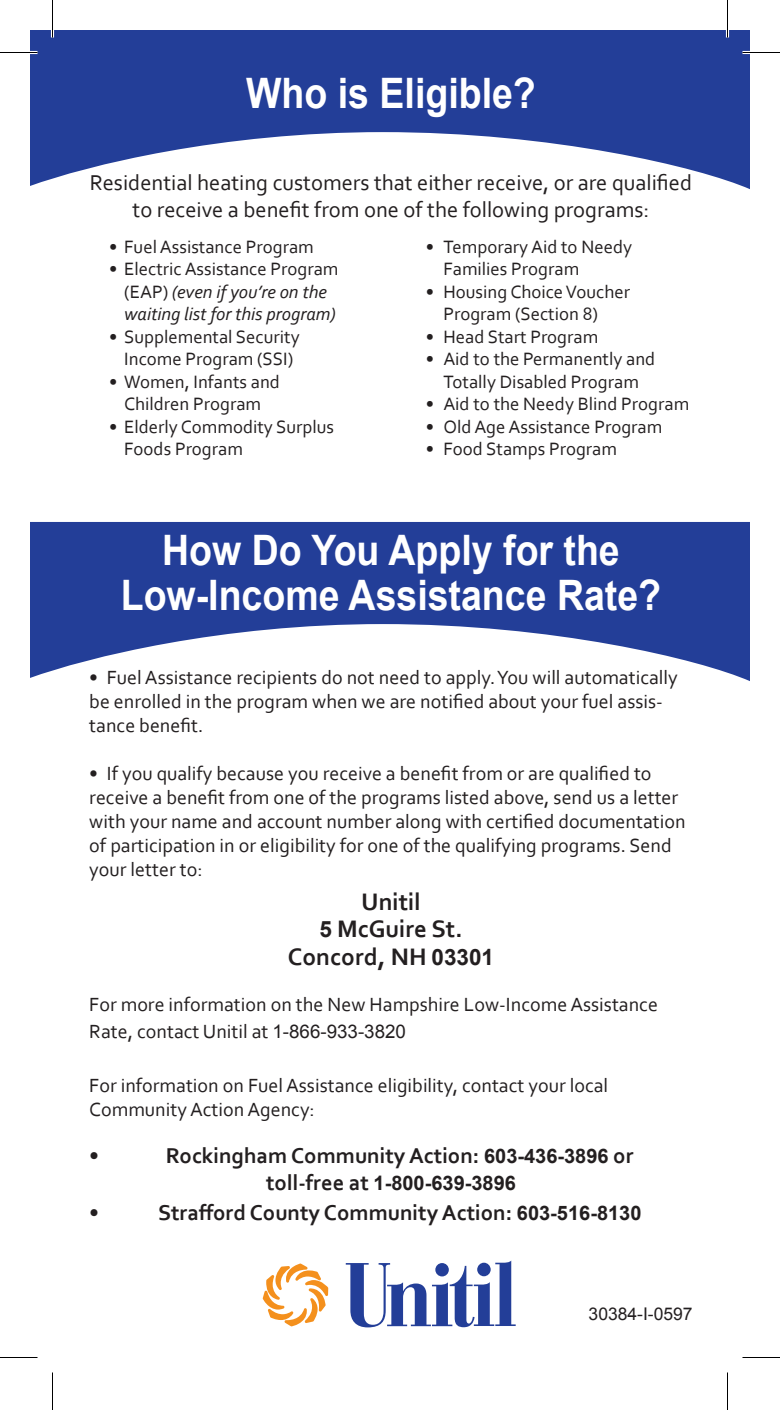
<style>
.page{position:relative;width:780px;height:1410px;background:#fff}
.page>*{position:absolute;margin:0;border:0;box-sizing:border-box;transform-origin:0 0}
.t1{font:700 42px/45px "Arial";color:#fff;text-align:center;scale:.89 1}
.t2{font:700 25px "Corbel";color:#231f20}
.t3{font:22.5px/27px "Corbel";color:#231f20;text-align:center}
.t4{font:700 22.5px "Corbel";color:#231f20}
.t5{font:20px/24px "Corbel";color:#231f20}
.t6{font:700 20px "Arial";color:#231f20}
.t7{font:18.75px/22.5px "Corbel";color:#231f20;text-align:center}
.t8{font:italic 18.75px/22.5px "Corbel";color:#231f20}
.t9{font:17.5px "Arial";color:#231f20}
.s1{font-style:normal}
.s2{font-family:"Arial";font-size:22.5px}
.s3{font-family:"Arial";font-size:18.75px}
.s4{font-family:"Arial";font-size:20px}
.s5{font-family:"Corbel";font-size:22.5px}
</style>
<div class="page">
<svg style="left:30px;top:30px;width:720px;height:159px;fill:#233e98"></svg>
<svg style="left:30px;top:522px;width:720px;height:159px;fill:#233e98"></svg>
<svg style="left:263px;top:1264px;width:65px;height:62px"></svg>
<svg style="left:346px;top:1261px;width:170px;height:66px"></svg>
<hr style="left:0;top:51px;width:38px;height:3px;background:#fff">
<hr style="left:742px;top:51px;width:38px;height:3px;background:#fff">
<hr style="left:51px;top:0;width:3px;height:38px;background:#fff">
<hr style="left:726px;top:0;width:3px;height:38px;background:#fff">
<hr style="left:0;top:52px;width:38px;height:1px;background:#000">
<hr style="left:742px;top:52px;width:38px;height:1px;background:#000">
<hr style="left:0;top:1357px;width:38px;height:1px;background:#000">
<hr style="left:742px;top:1357px;width:38px;height:1px;background:#000">
<hr style="left:52px;top:0;width:1px;height:38px;background:#000">
<hr style="left:52px;top:1372px;width:1px;height:38px;background:#000">
<hr style="left:727px;top:0;width:1px;height:38px;background:#000">
<hr style="left:727px;top:1372px;width:1px;height:38px;background:#000">
<p class="t1" style="left:246px;top:72px;width:327px">Who is Eligible?</p>
<p class="t3" style="left:90px;top:169px;width:604px">Residential heating customers that either receive, or are qualified to receive a benefit from one of the following programs:</p>
<p class="t7" style="left:109px;top:235px;width:206px">• Fuel Assistance Program</p>
<p class="t7" style="left:109px;top:257px;width:231px">• Electric Assistance Program</p>
<p class="t8" style="left:124px;top:280px;width:213px"><span class="s1">(EAP)</span> (even if you’re on the waiting list for this program)</p>
<p class="t7" style="left:109px;top:325px;width:192px">• Supplemental Security<br>Income Program (SSI)</p>
<p class="t7" style="left:109px;top:370px;width:172px">• Women, Infants and<br>Children Program</p>
<p class="t7" style="left:124px;top:415px;width:211px;text-align:left;text-indent:-15px">• Elderly Commodity Surplus<br>Foods Program</p>
<p class="t7" style="left:443px;top:235px;width:190px;text-align:left;text-indent:-17px">• Temporary Aid to Needy<br>Families Program</p>
<p class="t7" style="left:443px;top:280px;width:188px;text-align:left;text-indent:-17px">• Housing Choice Voucher<br>Program (Section 8)</p>
<p class="t7" style="left:426px;top:325px;width:174px">• Head Start Program</p>
<p class="t7" style="left:426px;top:347px;width:231px">• Aid to the Permanently and<br>Totally Disabled Program</p>
<p class="t7" style="left:426px;top:392px;width:265px">• Aid to the Needy Blind Program</p>
<p class="t7" style="left:426px;top:415px;width:238px">• Old Age Assistance Program</p>
<p class="t7" style="left:426px;top:437px;width:193px">• Food Stamps Program</p>
<p class="t1" style="left:121px;top:529px;width:609px">How Do You Apply for the<br>Low-Income Assistance Rate?</p>
<p class="t5" style="left:89px;top:664px;width:590px">• Fuel Assistance recipients do not need to apply. You will automatically be enrolled in the program when we are notified about your fuel assis&shy;tance benefit.</p>
<p class="t5" style="left:89px;top:760px;width:598px">• If you qualify because you receive a benefit from or are qualified to receive a benefit from one of the programs listed above, send us a letter with your name and account number along with certified documentation of participation in or eligibility for one of the qualifying programs. Send your letter to:</p>
<p class="t2" style="left:361px;top:886px;width:61px">Unitil</p>
<p class="t2" style="left:319px;top:914px;width:145px"><span class="s2">5</span> McGuire St.</p>
<p class="t2" style="left:288px;top:941px;width:208px">Concord, NH <span class="s2">03301</span></p>
<p class="t5" style="left:89px;top:991px;width:570px;line-height:27px">For more information on the New Hampshire Low-Income Assistance<br>Rate, contact Unitil at <span class="s3">1-866-933-3820</span></p>
<p class="t5" style="left:89px;top:1073px;width:520px">For information on Fuel Assistance eligibility, contact your local<br>Community Action Agency:</p>
<p class="t4" style="left:89px;top:1141px;width:11px">•</p>
<p class="t4" style="left:166px;top:1141px;width:469px">Rockingham Community Action: <span class="s4">603-436-3896</span> or</p>
<p class="t6" style="left:266px;top:1169px;width:251px"><span class="s5">toll-free at</span> 1-800-639-3896</p>
<p class="t4" style="left:89px;top:1198px;width:11px">•</p>
<p class="t4" style="left:158px;top:1198px;width:485px">Strafford County Community Action: <span class="s4">603-516-8130</span></p>
<p class="t9" style="left:589px;top:1302px;width:106px">30384-I-0597</p>
</div>
